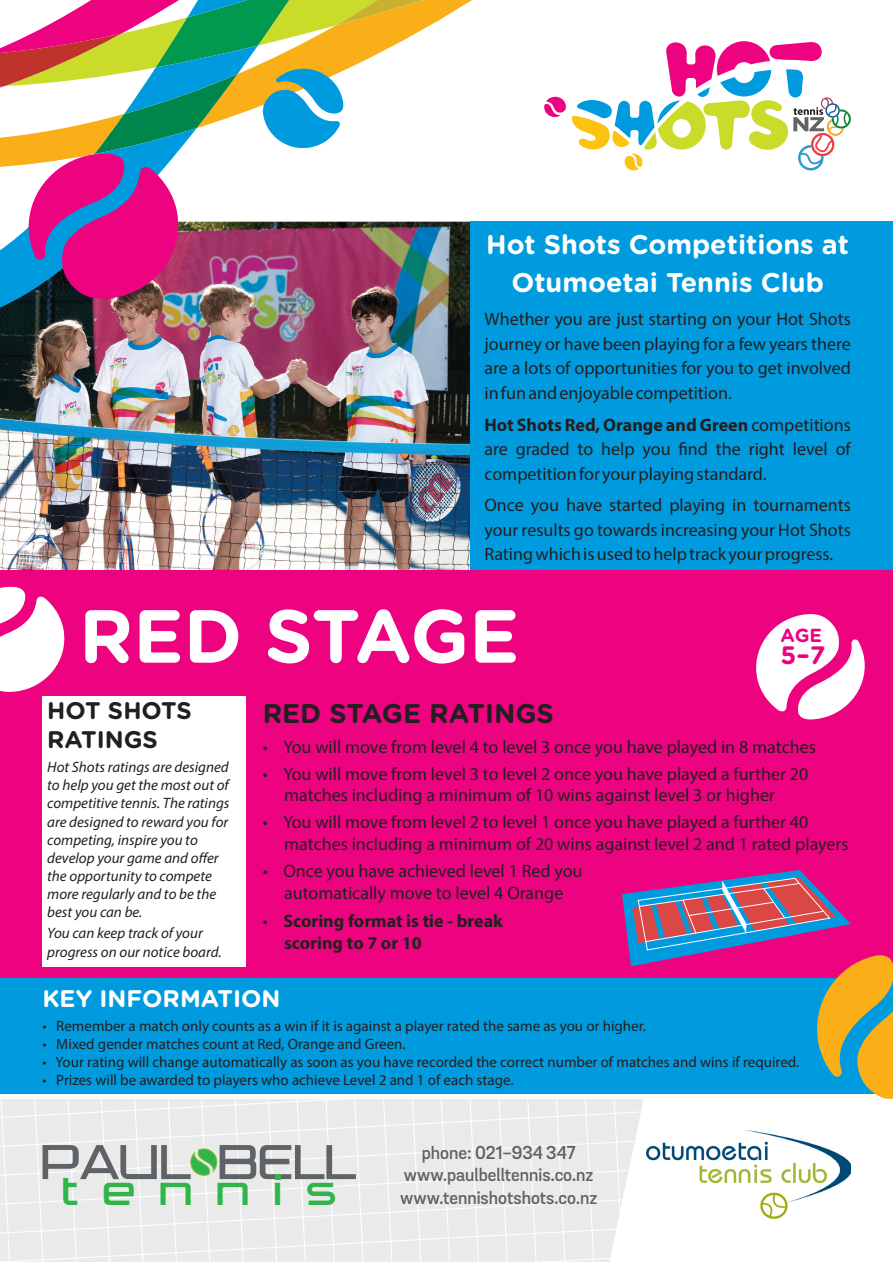
<style>
.page{position:relative;width:893px;height:1262px;background:#fff}
.page>*{position:absolute;margin:0;border:0;box-sizing:border-box;transform-origin:0 0}
.t1{font:700 75px "Gotham Rounded";letter-spacing:-.01em;color:#fff}
.t2{font:300 53.1px "Trade Marker";color:#5e6367}
.t3{font:300 47.25px "Trade Marker";letter-spacing:.505em;color:#31b44a}
.t4{font:700 27px/37.2px "Gotham Rounded";color:#fff;text-align:center}
.t5{font:700 27px "Gotham Rounded";color:#231f20}
.t6{font:700 25.2px "Gotham Rounded";color:#ed0280}
.t7{font:700 24px/28.8px "Gotham Rounded";color:#231f20}
.t8{font:700 24px "Gotham Rounded";color:#fff}
.t9{font:700 18.9px "Gotham Rounded";color:#ed0280}
.t10{font:18px/24.9px "Myriad Pro";color:#231f20;text-align:justify}
.t11{font:600 18px/22.5px "Grota Sans";color:#5e6367;text-align:center}
.t12{font:700 18px/22.4px "Myriad Pro";color:#231f20}
.t13{font:15px "Myriad Pro";color:#231f20}
.t14{font:italic 15px/18px "Myriad Pro";color:#231f20}
.s1{font-weight:700}
.s2{font-weight:400}
</style>
<div class="page">
<img style="left:0;top:222px;width:471px;height:348px">
<div style="left:471px;top:222px;width:421px;height:370px;background:#009bde"></div>
<div style="left:0;top:570px;width:892px;height:461px;background:#ed0280"></div>
<svg style="left:544px;top:41px;width:306px;height:130px"></svg>
<svg style="left:756px;top:614px;width:108px;height:105px"></svg>
<img style="left:0;top:299px;width:402px;height:24px">
<svg style="left:0;top:0;width:468px;height:299px"></svg>
<div style="left:43px;top:696px;width:203px;height:270px;background:#fff"></div>
<svg style="left:0;top:586px;width:64px;height:106px"></svg>
<svg style="left:0;top:870px;width:892px;height:392px"></svg>
<svg style="left:606px;top:1098px;width:286px;height:164px"></svg>
<img style="left:646px;top:1130px;width:204px;height:88px">
<h3 class="t4" style="left:486px;top:228px;width:364px">Hot Shots Competitions at<br>Otumoetai Tennis Club</h3>
<p class="t10" style="left:484px;top:308px;width:368px">Whether you are just starting on your Hot Shots journey or have been playing for a few years there are a lots of opportunities for you to get involved in fun and enjoyable competition.</p>
<p class="t10" style="left:484px;top:413px;width:368px"><span class="s1">Hot Shots Red, Orange and Green</span> competitions are graded to help you -nd the right level of competition for your playing standard.</p>
<p class="t10" style="left:484px;top:494px;width:368px">Once you have started playing in tournaments your results go towards increasing your Hot Shots Rating which is used to help track your progress.</p>
<h1 class="t1" style="left:79px;top:609px;width:442px">RED STAGE</h1>
<p class="t9" style="left:780px;top:628px;width:43px">AGE</p>
<h3 class="t6" style="left:780px;top:646px;width:46px">5–7</h3>
<h3 class="t7" style="left:47px;top:698px;width:146px">HOT SHOTS<br>RATINGS</h3>
<p class="t14" style="left:47px;top:759px;width:184px">Hot Shots ratings are designed to help you get the most out of competitive tennis. The ratings are designed to reward you for competing, inspire you to develop your game and offer the opportunity to compete more regularly and to be the best you can be.</p>
<p class="t14" style="left:47px;top:925px;width:176px">You can keep track of your progress on our notice board.</p>
<h3 class="t8" style="left:43px;top:990px;width:239px">KEY INFORMATION</h3>
<p class="t13" style="left:43px;top:1020px;width:605px">• Remember a match only counts as a win if it is against a player rated the same as you or higher.</p>
<p class="t13" style="left:43px;top:1038px;width:364px">• Mixed gender matches count at Red, Orange and Green.</p>
<p class="t13" style="left:43px;top:1056px;width:758px">• Your rating will change automatically as soon as you have recorded the correct number of matches and wins if required.</p>
<p class="t13" style="left:43px;top:1074px;width:472px">• Prizes will be awarded to players who achieve Level 2 and 1 of each stage.</p>
<h3 class="t5" style="left:263px;top:704px;width:293px">RED STAGE RATINGS</h3>
<p class="t10" style="left:263px;top:735px;width:554px">• You will move from level 4 to level 3 once you have played in 8 matches</p>
<p class="t10" style="left:284px;top:764px;width:525px;line-height:21.6px;text-indent:-21px">• You will move from level 3 to level 2 once you have played a further 20 matches including a minimum of 10 wins against level 3 or higher</p>
<p class="t10" style="left:284px;top:813px;width:566px;line-height:21.6px;text-indent:-21px">• You will move from level 2 to level 1 once you have played a further 40 matches including a minimum of 20 wins against level 2 and 1 rated players</p>
<p class="t10" style="left:263px;top:861px;width:321px;line-height:21.6px;text-align:center">• Once you have achieved level 1 Red you automatically move to level 4 Orange</p>
<p class="t12" style="left:284px;top:911px;width:220px;text-indent:-21px"><span class="s2">•</span> Scoring format is tie - break scoring to 7 or 10</p>
<h2 class="t2" style="left:41px;top:1145px;width:151px">PAUL</h2>
<h2 class="t2" style="left:218px;top:1145px;width:139px">BELL</h2>
<h3 class="t3" style="left:62px;top:1174px;width:276px">tennis</h3>
<p class="t11" style="left:400px;top:1142px;width:199px">phone: 021-934 347 www.paulbelltennis.co.nz www.tennishotshots.co.nz</p>
</div>
